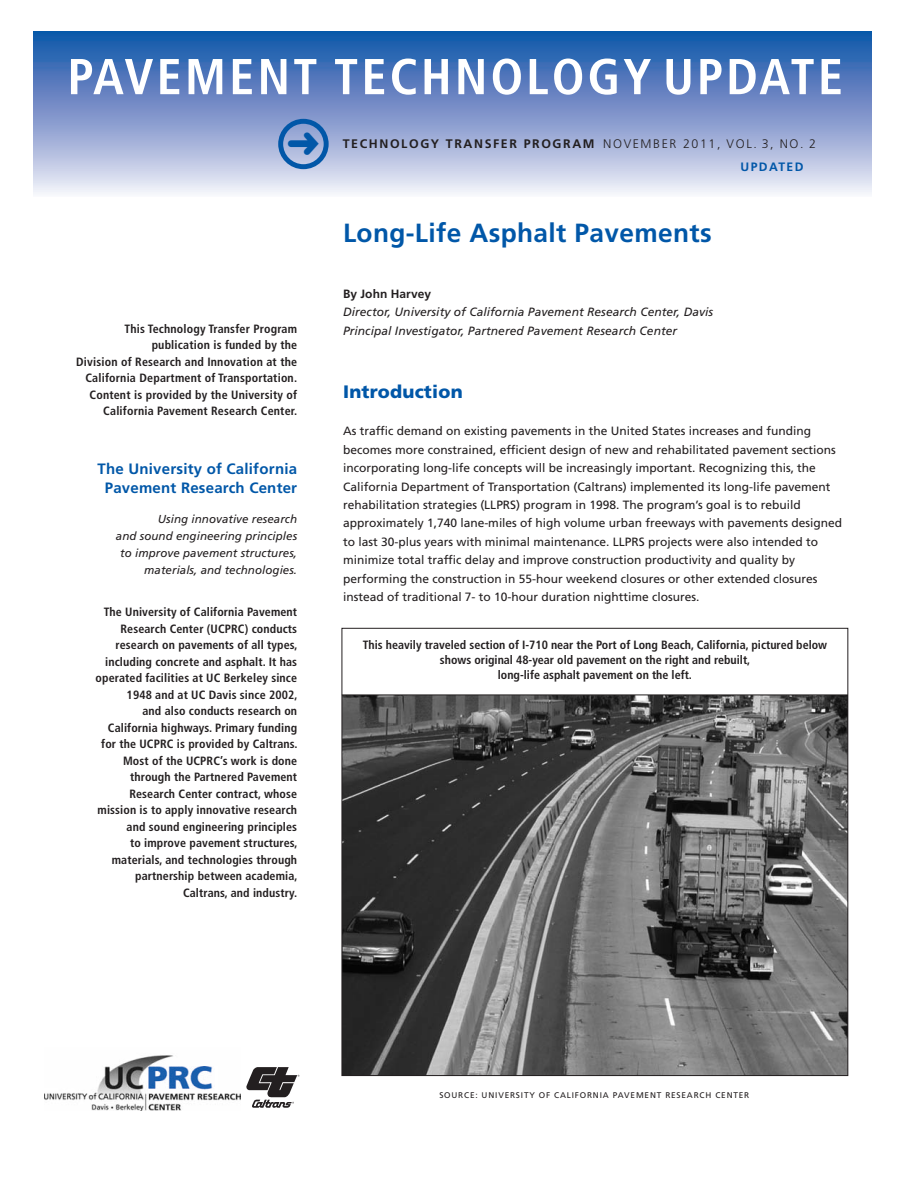
<style>
.page{position:relative;width:905px;height:1188px;background:#fff}
.page>*{position:absolute;margin:0;border:0;box-sizing:border-box;transform-origin:0 0}
.t1{font:700 condensed 50.4px "Frutiger";letter-spacing:.06em;color:#fff}
.t2{font:700 26.25px "Frutiger";letter-spacing:.015em;color:#0157a8}
.t3{font:900 18px "Frutiger";letter-spacing:.015em;color:#0157a8}
.t4{font:700 15px/19.5px "Frutiger";letter-spacing:.015em;color:#0157a8;text-align:center}
.t5{font:700 12.45px "Frutiger";letter-spacing:.13em;color:#231f20}
.t6{font:700 12.15px "Frutiger";letter-spacing:.12em;color:#0157a8}
.t7{font:700 condensed 12px/16.5px "Frutiger";letter-spacing:.01em;color:#231f20;text-align:right}
.t8{font:12px/18.5px "Frutiger";color:#231f20}
.t9{font:italic 12px/18.5px "Frutiger";letter-spacing:.005em;color:#231f20}
.t10{font:700 12px "Frutiger";letter-spacing:.005em;color:#231f20}
.t11{font:italic 11.55px/17.2px "Frutiger";letter-spacing:.005em;color:#231f20;text-align:right}
.t12{font:8.25px "Frutiger";letter-spacing:.1em;color:#231f20}
.s1{font-weight:300}
</style>
<div class="page">
<img style="left:343px;top:696px;width:503px;height:378px">
<img style="left:44px;top:1055px;width:196px;height:55px">
<div style="left:148px;top:1067px;width:70px;height:23px;background:#fff"></div>
<img style="left:148px;top:1067px;width:65px;height:23px">
<div style="left:34px;top:31px;width:837px;height:165px;background:linear-gradient(to bottom,#0d4ca5,#f2e9f6)"></div>
<svg style="left:246px;top:1067px;width:53px;height:41px"></svg>
<hr style="left:342px;top:695px;width:505px;height:1px;background:#231f20">
<svg style="left:278px;top:119px;width:50px;height:50px"></svg>
<h1 class="t1" style="left:68px;top:56px;width:777px">PAVEMENT TECHNOLOGY UPDATE</h1>
<p class="t5" style="left:343px;top:138px;width:474px">TECHNOLOGY TRANSFER PROGRAM <span class="s1">NOVEMBER 2011, VOL. 3, NO. 2</span></p>
<p class="t7" style="left:76px;top:321px;width:222px">This Technology Transfer Program publication is funded by the<br>Division of Research and Innovation at the California Department of Transportation.<br>Content is provided by the University of California Pavement Research Center.</p>
<p class="t4" style="left:98px;top:460px;width:201px">The University of California<br>Pavement Research Center</p>
<p class="t11" style="left:116px;top:511px;width:183px">Using innovative research<br>and sound engineering principles to improve pavement structures, materials, and technologies.</p>
<p class="t7" style="left:96px;top:605px;width:203px">The University of California Pavement Research Center (UCPRC) conducts research on pavements of all types, including concrete and asphalt. It has operated facilities at UC Berkeley since 1948 and at UC Davis since 2002,<br>and also conducts research on California highways. Primary funding for the UCPRC is provided by Caltrans.<br>Most of the UCPRC’s work is done through the Partnered Pavement Research Center contract, whose mission is to apply innovative research and sound engineering principles<br>to improve pavement structures, materials, and technologies through partnership between academia, Caltrans, and industry.</p>
<h2 class="t2" style="left:343px;top:223px;width:370px">Long-Life Asphalt Pavements</h2>
<p class="t10" style="left:343px;top:289px;width:90px">By John Harvey</p>
<p class="t9" style="left:343px;top:304px;width:371px">Director, University of California Pavement Research Center, Davis<br>Principal Investigator, Partnered Pavement Research Center</p>
<p class="t6" style="left:740px;top:162px;width:65px">UPDATED</p>
<h3 class="t3" style="left:343px;top:385px;width:121px">Introduction</h3>
<p class="t8" style="left:343px;top:423px;width:500px">As traffic demand on existing pavements in the United States increases and funding becomes more constrained, efficient design of new and rehabilitated pavement sections incorporating long-life concepts will be increasingly important. Recognizing this, the California Department of Transportation (Caltrans) implemented its long-life pavement rehabilitation strategies (LLPRS) program in 1998. The program’s goal is to rebuild approximately 1,740 lane-miles of high volume urban freeways with pavements designed to last 30-plus years with minimal maintenance. LLPRS projects were also intended to minimize total traffic delay and improve construction productivity and quality by performing the construction in 55-hour weekend closures or other extended closures instead of traditional 7- to 10-hour duration nighttime closures.</p>
<p class="t7" style="left:363px;top:638px;width:466px;line-height:15px;text-align:center">This heavily traveled section of I-710 near the Port of Long Beach, California, pictured below shows original 48-year old pavement on the right and rebuilt,<br>long-life asphalt pavement on the left.</p>
<p class="t12" style="left:439px;top:1092px;width:311px">SOURCE: UNIVERSITY OF CALIFORNIA PAVEMENT RESEARCH CENTER</p>
</div>
